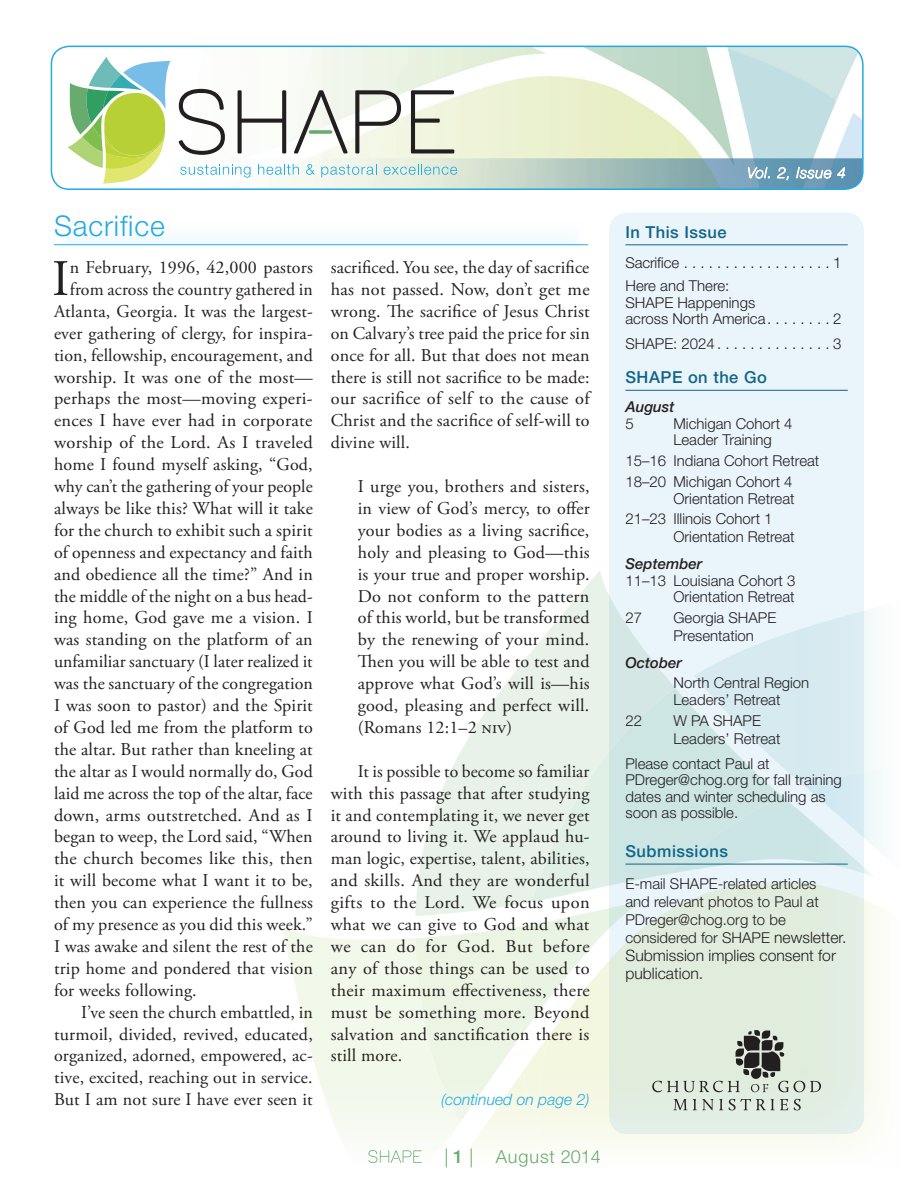
<style>
.page{position:relative;width:918px;height:1188px;background:#fff}
.page>*{position:absolute;margin:0;border:0;box-sizing:border-box;transform-origin:0 0}
.t1{font:51px "Adobe Garamond Pro";color:#231f20}
.t2{font:300 28.5px "Helvetica Neue LT Std";letter-spacing:.03em;color:#24aae1}
.t3{font:18px/21.9px "Adobe Garamond Pro";letter-spacing:.01em;color:#231f20;text-align:justify}
.t4{font:300 18px "Helvetica Neue LT Std";letter-spacing:.05em;color:#68ab6e}
.t5{font:500 18px "Helvetica Neue LT Std";color:#68ab6e}
.t6{font:500 16.5px "Helvetica Neue LT Std";letter-spacing:.03em;color:#106588}
.t7{font:300 15.75px/18px "Helvetica Neue LT Std";color:#231f20}
.t8{font:italic 300 15.75px "Helvetica Neue LT Std";color:#24aae1}
.t9{font:300 15px/16.5px "Helvetica Neue LT Std";color:#231f20}
.t10{font:italic 500 15px "Helvetica Neue LT Std";color:#231f20}
.s1{font-size:15.75px}
</style>
<div class="page">
<svg style="left:455px;top:571px;width:154px;height:192px"></svg>
<div style="left:532px;top:688px;width:77px;height:75px;background:#e8f2e9"></div>
<svg style="left:282px;top:928px;width:86px;height:131px;fill:#f2f8ea"></svg>
<svg style="left:313px;top:1059px;width:55px;height:79px;fill:#f4f9ed"></svg>
<svg style="left:609px;top:213px;width:255px;height:921px;background:#e5f1f7"></svg>
<div style="left:54px;top:215px;width:534px;height:30px;background:#fbfdfe"></div>
<img style="left:51px;top:46px;width:812px;height:143px">
<div style="left:51px;top:46px;width:813px;height:144px;border:2px solid #24aae1;border-radius:18px"></div>
<svg style="left:747px;top:167px;width:23px;height:20px"></svg>
<svg style="left:777px;top:167px;width:12px;height:14px"></svg>
<svg style="left:796px;top:167px;width:50px;height:12px"></svg>
<hr style="left:54px;top:244px;width:534px;height:1px;background:#24aae1">
<hr style="left:625px;top:245px;width:223px;height:1px;background:#106588">
<hr style="left:625px;top:390px;width:223px;height:1px;background:#106588">
<svg style="left:179px;top:89px;width:46px;height:66px"></svg>
<svg style="left:238px;top:90px;width:48px;height:63px"></svg>
<svg style="left:294px;top:90px;width:54px;height:63px"></svg>
<svg style="left:355px;top:90px;width:46px;height:63px"></svg>
<svg style="left:411px;top:90px;width:43px;height:63px;background:#c1c3b5"></svg>
<svg style="left:309px;top:130px;width:23px;height:4px"></svg>
<svg style="left:180px;top:164px;width:71px;height:14px"></svg>
<svg style="left:258px;top:164px;width:41px;height:11px"></svg>
<svg style="left:306px;top:164px;width:9px;height:11px"></svg>
<svg style="left:321px;top:164px;width:56px;height:13px"></svg>
<svg style="left:384px;top:164px;width:73px;height:11px"></svg>
<svg style="left:67px;top:57px;width:104px;height:127px"></svg>
<svg style="left:368px;top:763px;width:514px;height:405px"></svg>
<h2 class="t2" style="left:54px;top:208px;width:112px">Sacrifice</h2>
<h1 class="t1" style="left:52px;top:248px;width:19px">I</h1>
<p class="t3" style="left:70px;top:257px;width:245px">n February, 1996, 42,000 pastors</p>
<p class="t3" style="left:70px;top:279px;width:245px">from across the country gathered in</p>
<p class="t3" style="left:54px;top:301px;width:260px">Atlanta, Georgia. It was the largest-</p>
<p class="t3" style="left:54px;top:323px;width:260px">ever gathering of clergy, for inspira-</p>
<p class="t3" style="left:54px;top:345px;width:260px">tion, fellowship, encouragement, and</p>
<p class="t3" style="left:54px;top:366px;width:260px">worship. It was one of the most—</p>
<p class="t3" style="left:54px;top:388px;width:260px">perhaps the most—moving experi-</p>
<p class="t3" style="left:54px;top:410px;width:260px">ences I have ever had in corporate</p>
<p class="t3" style="left:54px;top:432px;width:260px">worship of the Lord. As I traveled</p>
<p class="t3" style="left:54px;top:454px;width:260px">home I found myself asking, “God,</p>
<p class="t3" style="left:54px;top:476px;width:260px">why can’t the gathering of your people</p>
<p class="t3" style="left:54px;top:498px;width:260px">always be like this? What will it take</p>
<p class="t3" style="left:54px;top:520px;width:260px">for the church to exhibit such a spirit</p>
<p class="t3" style="left:54px;top:542px;width:260px">of openness and expectancy and faith</p>
<p class="t3" style="left:54px;top:564px;width:260px">and obedience all the time?” And in</p>
<p class="t3" style="left:54px;top:585px;width:260px">the middle of the night on a bus head-</p>
<p class="t3" style="left:54px;top:607px;width:260px">ing home, God gave me a vision. I</p>
<p class="t3" style="left:54px;top:629px;width:260px">was standing on the platform of an</p>
<p class="t3" style="left:54px;top:651px;width:260px">unfamiliar sanctuary (I later realized it</p>
<p class="t3" style="left:54px;top:673px;width:260px">was the sanctuary of the congregation</p>
<p class="t3" style="left:54px;top:695px;width:260px">I was soon to pastor) and the Spirit</p>
<p class="t3" style="left:54px;top:717px;width:260px">of God led me from the platform to</p>
<p class="t3" style="left:54px;top:739px;width:260px">the altar. But rather than kneeling at</p>
<p class="t3" style="left:54px;top:761px;width:260px">the altar as I would normally do, God</p>
<p class="t3" style="left:54px;top:783px;width:260px">laid me across the top of the altar, face</p>
<p class="t3" style="left:54px;top:804px;width:260px">down, arms outstretched. And as I</p>
<p class="t3" style="left:54px;top:826px;width:260px">began to weep, the Lord said, “When</p>
<p class="t3" style="left:54px;top:848px;width:260px">the church becomes like this, then</p>
<p class="t3" style="left:54px;top:870px;width:260px">it will become what I want it to be,</p>
<p class="t3" style="left:54px;top:892px;width:260px">then you can experience the fullness</p>
<p class="t3" style="left:54px;top:914px;width:260px">of my presence as you did this week.”</p>
<p class="t3" style="left:54px;top:936px;width:260px">I was awake and silent the rest of the</p>
<p class="t3" style="left:54px;top:958px;width:260px">trip home and pondered that vision</p>
<p class="t3" style="left:54px;top:980px;width:144px">for weeks following.</p>
<p class="t3" style="left:81px;top:1002px;width:233px">I’ve seen the church embattled, in</p>
<p class="t3" style="left:54px;top:1023px;width:260px">turmoil, divided, revived, educated,</p>
<p class="t3" style="left:54px;top:1045px;width:260px">organized, adorned, empowered, ac-</p>
<p class="t3" style="left:54px;top:1067px;width:260px">tive, excited, reaching out in service.</p>
<p class="t3" style="left:54px;top:1089px;width:260px">But I am not sure I have ever seen it</p>
<p class="t3" style="left:331px;top:257px;width:260px">sacrificed. You see, the day of sacrifice has not passed. Now, don’t get me wrong. The sacrifice of Jesus Christ on Calvary’s tree paid the price for sin once for all. But that does not mean there is still not sacrifice to be made: our sacrifice of self to the cause of Christ and the sacrifice of self-will to divine will.</p>
<p class="t3" style="left:358px;top:476px;width:233px">I urge you, brothers and sisters, in view of God’s mercy, to offer your bodies as a living sacrifice, holy and pleasing to God—this is your true and proper worship.<br>Do not conform to the pattern of this world, but be transformed by the renewing of your mind.<br>Then you will be able to test and approve what God’s will is—his good, pleasing and perfect will. (Romans 12:1–2 niv)</p>
<p class="t3" style="left:331px;top:761px;width:260px;text-indent:27px">It is possible to become so familiar with this passage that after studying it and contemplating it, we never get around to living it. We applaud hu&shy;man logic, expertise, talent, abilities, and skills. And they are wonderful gifts to the Lord. We focus upon what we can give to God and what we can do for God. But before any of those things can be used to their maximum effectiveness, there must be something more. Beyond salvation and sanctification there is still more.</p>
<p class="t8" style="left:441px;top:1090px;width:150px">(continued on page 2)</p>
<p class="t5" style="left:453px;top:1146px;width:12px">1</p>
<p class="t4" style="left:496px;top:1146px;width:107px">August 2014</p>
<p class="t6" style="left:625px;top:222px;width:103px">In This Issue</p>
<p class="t9" style="left:625px;top:251px;width:217px;line-height:23.2px">Sacrifice . . . . . . . . . . . . . . . . . 1<br>Here and There:</p>
<p class="t9" style="left:625px;top:294px;width:217px">SHAPE Happenings<br>across North America . . . . . . . 2</p>
<p class="t9" style="left:625px;top:335px;width:217px">SHAPE: 2024 . . . . . . . . . . . . . 3</p>
<p class="t6" style="left:625px;top:368px;width:143px">SHAPE on the Go</p>
<p class="t10" style="left:625px;top:398px;width:50px">August</p>
<p class="t9" style="left:625px;top:415px;width:10px">5</p>
<p class="t9" style="left:673px;top:415px;width:121px">Michigan Cohort 4<br>Leader Training</p>
<p class="t9" style="left:625px;top:450px;width:195px;line-height:20.9px">15–16 Indiana Cohort Retreat<br>18–20 Michigan Cohort 4</p>
<p class="t9" style="left:625px;top:488px;width:171px;line-height:20.9px;text-indent:48px">Orientation Retreat<br>21–23 Illinois Cohort 1</p>
<p class="t9" style="left:673px;top:529px;width:123px">Orientation Retreat</p>
<p class="t10" style="left:625px;top:555px;width:78px">September</p>
<p class="t9" style="left:625px;top:572px;width:171px;text-align:right">11–13 Louisiana Cohort 3<br>Orientation Retreat</p>
<p class="t9" style="left:625px;top:609px;width:18px">27</p>
<p class="t9" style="left:673px;top:608px;width:104px;line-height:18px">Georgia SHAPE<br>Presentation</p>
<p class="t10" style="left:625px;top:653px;width:58px">October</p>
<p class="t9" style="left:673px;top:674px;width:137px">North Central Region<br>Leaders’ Retreat</p>
<p class="t9" style="left:625px;top:712px;width:18px">22</p>
<p class="t9" style="left:673px;top:711px;width:108px;line-height:18px">W PA SHAPE<br>Leaders’ Retreat</p>
<p class="t9" style="left:625px;top:755px;width:218px">Please contact Paul at<br>PDreger@chog. org for fall training dates and winter scheduling as soon as possible.</p>
<p class="t6" style="left:625px;top:841px;width:104px">Submissions</p>
<p class="t9" style="left:625px;top:875px;width:220px;line-height:18px">E-mail SHAPE-related articles and relevant photos to Paul at<br>PDreger@chog. org to be considered for SHAPE <span class="s1">newsletter.</span></p>
<p class="t7" style="left:625px;top:946px;width:212px">Submission implies consent for publication.</p>
</div>
